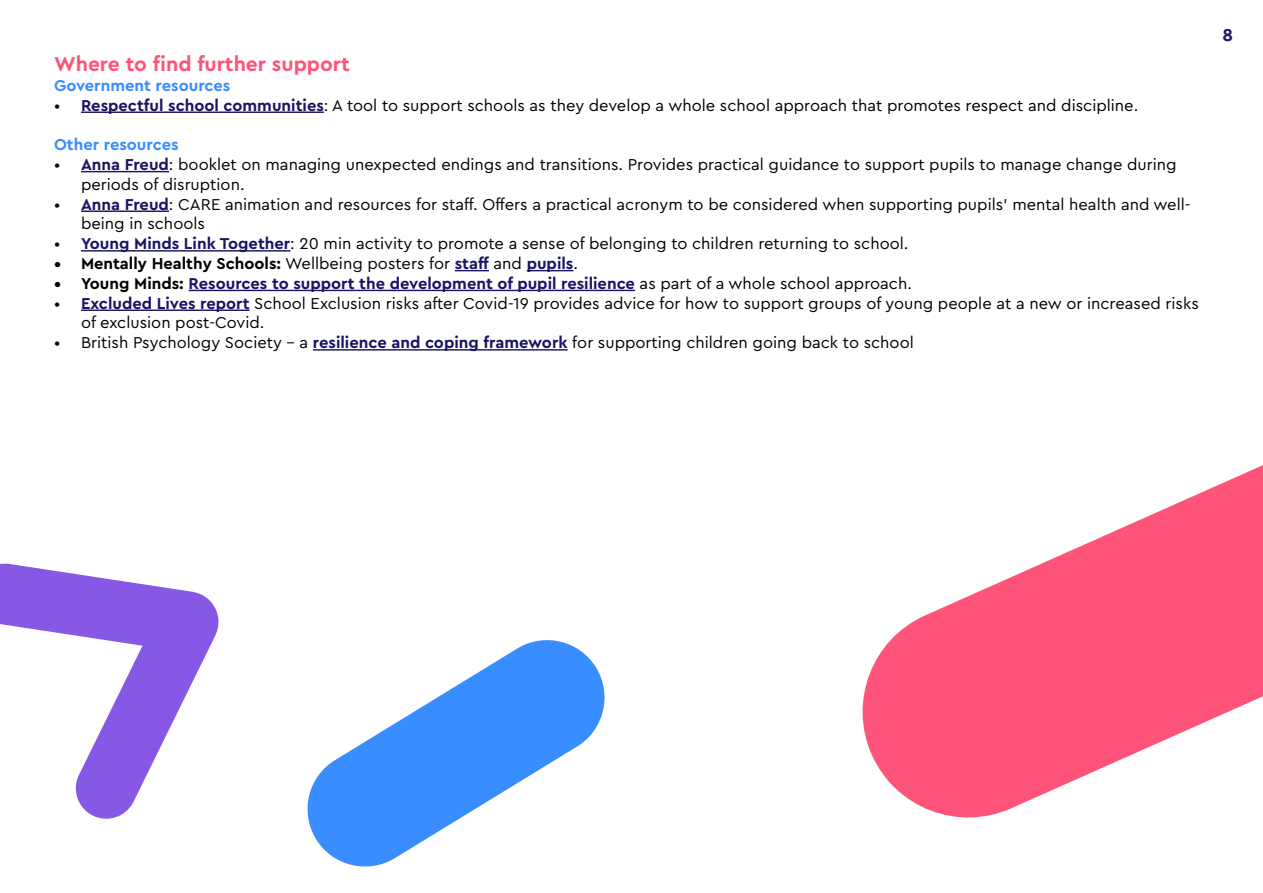
<style>
.page{position:relative;width:1263px;height:893px;background:#fff}
.page>*{position:absolute;margin:0;border:0;box-sizing:border-box;transform-origin:0 0}
.t1{font:700 21px "Cera Pro";color:#ff547a}
.t2{font:700 18px "Cera Pro";color:#1b1464}
.t3{font:16.5px/19.8px "Cera Pro";color:#000}
.t4{font:700 16.5px "Cera Pro";color:#1b1464}
.t5{font:700 16.5px "Cera Pro";color:#000}
.t6{font:700 16.5px "Cera Pro";color:#3a8dff}
.s1{font-weight:700;color:#1b1464}
.s2{font-weight:400}
.s3{color:#1b1464}
.s4{color:#000}
.s5{font-weight:400;color:#000}
</style>
<div class="page">
<hr style="left:81px;top:112px;width:243px;height:1px;background:#1b1464">
<hr style="left:81px;top:171px;width:88px;height:1px;background:#1b1464">
<hr style="left:81px;top:211px;width:88px;height:1px;background:#1b1464">
<hr style="left:81px;top:250px;width:209px;height:2px;background:#1b1464">
<hr style="left:455px;top:270px;width:34px;height:1px;background:#1b1464">
<hr style="left:527px;top:270px;width:46px;height:1px;background:#1b1464">
<hr style="left:189px;top:290px;width:446px;height:1px;background:#1b1464">
<hr style="left:81px;top:310px;width:169px;height:1px;background:#1b1464">
<hr style="left:313px;top:349px;width:255px;height:2px;background:#1b1464">
<svg style="left:862px;top:465px;width:401px;height:353px;fill:#ff547a"></svg>
<svg style="left:0;top:563px;width:218px;height:256px"></svg>
<svg style="left:307px;top:640px;width:298px;height:227px;fill:#3a8dff"></svg>
<p class="t1" style="left:54px;top:50px;width:297px">Where to find further support</p>
<p class="t6" style="left:54px;top:74px;width:178px">Government resources</p>
<p class="t3" style="left:54px;top:94px;width:1086px">• <span class="s1">Respectful school communities</span>: A tool to support schools as they develop a whole school approach that promotes respect and discipline.</p>
<p class="t6" style="left:54px;top:134px;width:126px">Other resources</p>
<p class="t3" style="left:81px;top:154px;width:1097px;text-indent:-27px">• <span class="s1">Anna Freud</span>: booklet on managing unexpected endings and transitions. Provides practical guidance to support pupils to manage change during periods of disruption.</p>
<p class="t3" style="left:81px;top:193px;width:1111px;text-indent:-27px">• <span class="s1">Anna Freud</span>: CARE animation and resources for staff. Offers a practical acronym to be considered when supporting pupils’ mental health and well&shy;being in schools</p>
<p class="t3" style="left:54px;top:233px;width:856px">• <span class="s1">Young Minds Link Together</span>: 20 min activity to promote a sense of belonging to children returning to school.</p>
<p class="t5" style="left:54px;top:252px;width:525px">• Mentally Healthy Schools: <span class="s2">Wellbeing posters for</span> <span class="s3">staff</span> <span class="s2">and</span> <span class="s3">pupils</span><span class="s2">.</span></p>
<p class="t4" style="left:54px;top:272px;width:859px"><span class="s4">• Young Minds:</span> Resources to support the development of pupil resilience <span class="s5">as part of a whole school approach.</span></p>
<p class="t3" style="left:81px;top:292px;width:1119px;text-indent:-27px">• <span class="s1">Excluded Lives report</span> School Exclusion risks after Covid-19 provides advice for how to support groups of young people at a new or increased risks of exclusion post-Covid.</p>
<p class="t3" style="left:54px;top:332px;width:861px">• British Psychology Society – a <span class="s1">resilience and coping framework</span> for supporting children going back to school</p>
<p class="t2" style="left:1222px;top:23px;width:12px">8</p>
</div>
